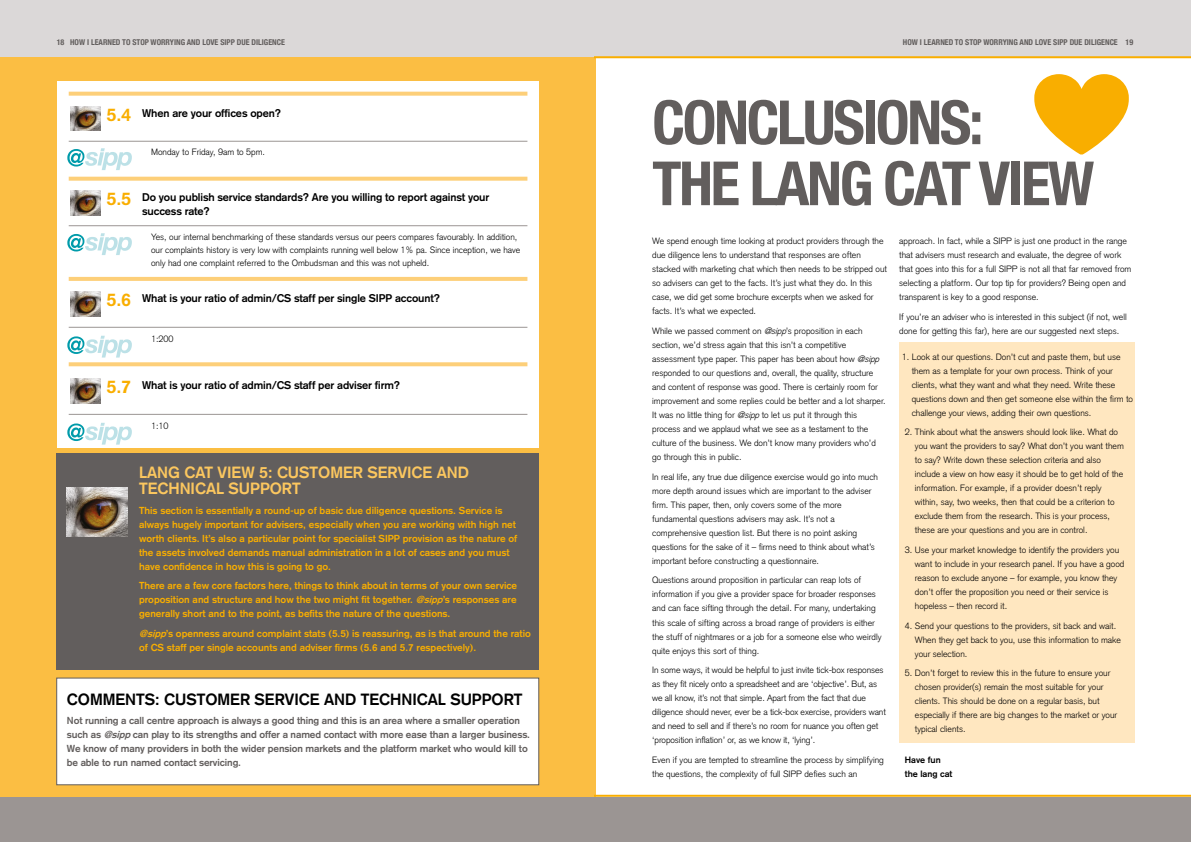
<style>
.page{position:relative;width:1191px;height:842px;background:#fff}
.page>*{position:absolute;margin:0;border:0;box-sizing:border-box;transform-origin:0 0}
.t1{font:700 condensed 61px/61px "Helvetica Neue";letter-spacing:-.04em;color:#625e5d}
.t2{font:700 16px/16px "Akzidenz Grotesk";color:#fcc75f}
.t3{font:700 16px "Akzidenz Grotesk";color:#000}
.t4{font:700 11px/14px "Akzidenz Grotesk";letter-spacing:-.01em;color:#000}
.t5{font:700 10px/14px "Akzidenz Grotesk";color:#f9ae00}
.t6{font:700 10px/14px "Akzidenz Grotesk";letter-spacing:-.01em;color:#625e5d}
.t7{font:300 9px/14px "Akzidenz Grotesk";color:#000}
.t8{font:700 9px/14px "Akzidenz Grotesk";color:#000}
.t9{font:700 condensed 8px "Helvetica Neue";color:#625e5d}
.s1{font-size:18px;color:#f9ae00}
.s2{font-style:italic}
</style>
<div class="page">
<div style="left:0;top:0;width:595px;height:842px;background:#fbbe43"></div>
<div style="left:57px;top:81px;width:481px;height:367px;background:#fff"></div>
<hr style="left:69px;top:225px;width:458px;height:1px;background:#9b9593">
<hr style="left:69px;top:141px;width:458px;height:1px;background:#9b9593">
<hr style="left:69px;top:327px;width:458px;height:1px;background:#9b9593">
<hr style="left:69px;top:414px;width:458px;height:1px;background:#9b9593">
<svg style="left:67px;top:233px;width:65px;height:22px"></svg>
<svg style="left:67px;top:148px;width:65px;height:22px"></svg>
<svg style="left:67px;top:336px;width:65px;height:22px"></svg>
<svg style="left:67px;top:423px;width:65px;height:22px"></svg>
<img style="left:70px;top:190px;width:31px;height:25px">
<img style="left:70px;top:106px;width:31px;height:25px">
<img style="left:70px;top:291px;width:31px;height:25px">
<img style="left:70px;top:378px;width:31px;height:25px">
<svg style="left:69px;top:92px;width:458px;height:4px;fill:#fdcf79"></svg>
<hr style="left:69px;top:277px;width:458px;height:4px;background:#fdcf79">
<svg style="left:69px;top:177px;width:458px;height:4px;fill:#fdcf79"></svg>
<svg style="left:69px;top:362px;width:458px;height:4px;fill:#fdcf79"></svg>
<div style="left:57px;top:453px;width:482px;height:217px;background:#625e5d"></div>
<img style="left:67px;top:488px;width:60px;height:49px">
<div style="left:56px;top:677px;width:483px;height:108px;background:#fff;border:1px solid #625e5d"></div>
<div style="left:0;top:797px;width:595px;height:45px;background:#9b9593"></div>
<div style="left:595px;top:797px;width:596px;height:45px;background:#9b9593"></div>
<div style="left:0;top:0;width:595px;height:57px;background:#dbd8d8"></div>
<div style="left:595px;top:0;width:596px;height:57px;background:#dbd8d8"></div>
<hr style="left:594px;top:795px;width:597px;height:2px;background:#f9ae00">
<hr style="left:594px;top:56px;width:597px;height:2px;background:#f9ae00">
<svg style="left:1034px;top:74px;width:94px;height:81px"></svg>
<div style="left:899px;top:342px;width:235px;height:400px;background:#ffe7c0"></div>
<p class="t9" style="left:57px;top:36px;width:230px">18 HOW I LEARNED TO STOP WORRYING AND LOVE SIPP DUE DILIGENCE</p>
<p class="t9" style="left:903px;top:36px;width:232px">HOW I LEARNED TO STOP WORRYING AND LOVE SIPP DUE DILIGENCE 19</p>
<p class="t4" style="left:106px;top:106px;width:176px"><span class="s1">5.4</span> When are your offices open?</p>
<p class="t7" style="left:151px;top:144px;width:116px">Monday to Friday, 9am to 5pm.</p>
<p class="t4" style="left:142px;top:190px;width:349px;text-indent:-36px"><span class="s1">5.5</span> Do you publish service standards? Are you willing to report against your success rate?</p>
<p class="t7" style="left:151px;top:230px;width:371px;line-height:13px">Yes, our internal benchmarking of these standards versus our peers compares favourably. In addition, our complaints history is very low with complaints running well below 1% pa. Since inception, we have only had one complaint referred to the Ombudsman and this was not upheld.</p>
<p class="t4" style="left:106px;top:291px;width:335px"><span class="s1">5.6</span> What is your ratio of admin/CS staff per single SIPP account?</p>
<p class="t7" style="left:151px;top:332px;width:24px">1:200</p>
<p class="t4" style="left:106px;top:378px;width:295px"><span class="s1">5.7</span> What is your ratio of admin/CS staff per adviser firm?</p>
<p class="t7" style="left:151px;top:419px;width:19px">1:10</p>
<h2 class="t2" style="left:139px;top:464px;width:331px">LANG CAT VIEW 5: CUSTOMER SERVICE AND<br>TECHNICAL SUPPORT</h2>
<p class="t5" style="left:139px;top:503px;width:380px">This section is essentially a round-up of basic due diligence questions. Service is always hugely important for advisers, especially when you are working with high net worth clients. It’s also a particular point for specialist SIPP provision as the nature of the assets involved demands manual administration in a lot of cases and you must have confidence in how this is going to go.</p>
<p class="t5" style="left:139px;top:579px;width:380px;text-align:justify">There are a few core factors here, things to think about in terms of your own service proposition and structure and how the two might fit together. <span class="s2">@sipp</span>’s responses are generally short and to the point, as befits the nature of the questions.</p>
<p class="t5" style="left:139px;top:626px;width:393px"><span class="s2">@sipp</span>’s openness around complaint stats (5.5) is reassuring, as is that around the ratio of CS staff per single accounts and adviser firms (5.6 and 5.7 respectively).</p>
<h2 class="t3" style="left:67px;top:690px;width:457px">COMMENTS: CUSTOMER SERVICE AND TECHNICAL SUPPORT</h2>
<p class="t6" style="left:67px;top:714px;width:464px">Not running a call centre approach is always a good thing and this is an area where a smaller operation such as <span class="s2">@sipp</span>can play to its strengths and offer a named contact with more ease than a larger business.<br>We know of many providers in both the wider pension markets and the platform market who would kill to be able to run named contact servicing.</p>
<h1 class="t1" style="left:652px;top:88px;width:443px">CONCLUSIONS:<br>THE LANG CAT VIEW</h1>
<p class="t7" style="left:652px;top:234px;width:236px">We spend enough time looking at product providers through the due diligence lens to understand that responses are often stacked with marketing chat which then needs to be stripped out so advisers can get to the facts. It’s just what they do. In this case, we did get some brochure excerpts when we asked for facts. It’s what we expected.</p>
<p class="t7" style="left:652px;top:324px;width:235px">While we passed comment on <span class="s2">@sipp</span>’s proposition in each section, we’d stress again that this isn’t a competitive assessment type paper. This paper has been about how <span class="s2">@sipp </span>responded to our questions and, overall, the quality, structure and content of response was good. There is certainly room for improvement and some replies could be better and a lot sharper.<br>It was no little thing for <span class="s2">@sipp</span>to let us put it through this process and we applaud what we see as a testament to the culture of the business. We don’t know many providers who’d go through this in public.</p>
<p class="t7" style="left:652px;top:470px;width:227px">In real life, any true due diligence exercise would go into much more depth around issues which are important to the adviser firm. This paper, then, only covers some of the more fundamental questions advisers may ask. It’s not a comprehensive question list. But there is no point asking questions for the sake of it – firms need to think about what’s important before constructing a questionnaire.</p>
<p class="t7" style="left:652px;top:573px;width:231px">Questions around proposition in particular can reap lots of information if you give a provider space for broader responses and can face sifting through the detail. For many, undertaking this scale of sifting across a broad range of providers is either the stuff of nightmares or a job for a someone else who weirdly quite enjoys this sort of thing.</p>
<p class="t7" style="left:652px;top:663px;width:235px">In some ways, it would be helpful to just invite tick-box responses as they fit nicely onto a spreadsheet and are ‘objective’. But, as we all know, it’s not that simple. Apart from the fact that due diligence should never, ever be a tick-box exercise, providers want and need to sell and if there’s no room for nuance you often get ‘proposition inflation’ or, as we know it, ‘lying’.</p>
<p class="t7" style="left:652px;top:753px;width:233px">Even if you are tempted to streamline the process by simplifying the questions, the complexity of full SIPP defies such an</p>
<p class="t7" style="left:899px;top:234px;width:234px">approach. In fact, while a SIPP is just one product in the range that advisers must research and evaluate, the degree of work that goes into this for a full SIPP is not all that far removed from selecting a platform. Our top tip for providers? Being open and transparent is key to a good response.</p>
<p class="t7" style="left:899px;top:310px;width:229px">If you’re an adviser who is interested in this subject (if not, well done for getting this far), here are our suggested next steps.</p>
<p class="t7" style="left:911px;top:349px;width:223px;text-indent:-10px">1. Look at our questions. Don’t cut and paste them, but use them as a template for your own process. Think of your clients, what they want and what they need. Write these questions down and then get someone else within the firm to challenge your views, adding their own questions.</p>
<p class="t7" style="left:915px;top:425px;width:210px;text-indent:-10px">2. Think about what the answers should look like. What do you want the providers to say? What don’t you want them to say? Write down these selection criteria and also include a view on how easy it should be to get hold of the information. For example, if a provider doesn’t reply within, say, two weeks, then that could be a criterion to exclude them from the research. This is your process, these are your questions and you are in control.</p>
<p class="t7" style="left:915px;top:543px;width:211px;text-indent:-10px">3. Use your market knowledge to identify the providers you want to include in your research panel. If you have a good reason to exclude anyone – for example, you know they don’t offer the proposition you need or their service is hopeless – then record it.</p>
<p class="t7" style="left:915px;top:618px;width:208px;text-indent:-10px">4. Send your questions to the providers, sit back and wait.<br>When they get back to you, use this information to make your selection.</p>
<p class="t7" style="left:915px;top:666px;width:204px;text-indent:-10px">5. Don’t forget to review this in the future to ensure your chosen provider(s) remain the most suitable for your clients. This should be done on a regular basis, but especially if there are big changes to the market or your typical clients.</p>
<p class="t8" style="left:905px;top:753px;width:49px">Have fun the lang cat</p>
</div>
